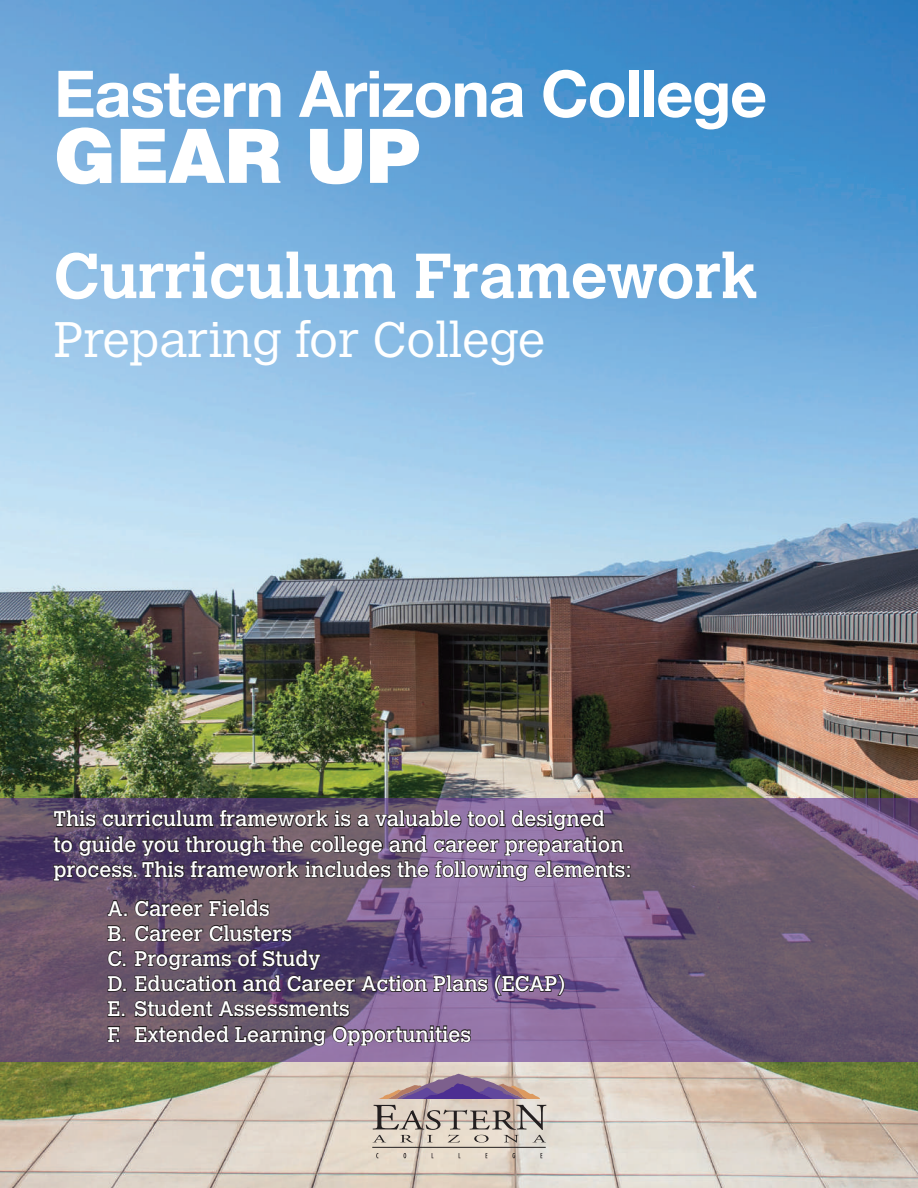
<style>
.page{position:relative;width:918px;height:1188px;background:#fff}
.page>*{position:absolute;margin:0;border:0;box-sizing:border-box;transform-origin:0 0}
.t1{font:900 75px "Helvetica LT Std";letter-spacing:-.02em;color:#fff}
.t2{font:700 64.5px "Helvetica Neue";letter-spacing:-.02em;color:#fff}
.t3{font:700 63px "Calvert MT Std";color:#fff}
.t4{font:300 49.5px "Calvert MT Std";color:#fff}
.t5{font:21px/25.2px "Calvert MT Std";color:#fff}
</style>
<div class="page">
<img style="left:0;top:0;width:918px;height:1188px">
<svg style="left:0;top:798px;width:918px;height:264px;background:#725c7a"></svg>
<svg style="left:52px;top:809px;width:578px;height:73px;background:#56465e"></svg>
<svg style="left:107px;top:898px;width:21px;height:19px"></svg>
<svg style="left:134px;top:898px;width:136px;height:19px;background:#4e404a"></svg>
<svg style="left:107px;top:924px;width:19px;height:18px"></svg>
<svg style="left:134px;top:924px;width:159px;height:19px;background:#4e404b"></svg>
<svg style="left:107px;top:949px;width:19px;height:19px"></svg>
<svg style="left:107px;top:975px;width:19px;height:18px"></svg>
<svg style="left:107px;top:1000px;width:18px;height:18px"></svg>
<svg style="left:134px;top:949px;width:432px;height:69px;background:#5a4868"></svg>
<svg style="left:107px;top:1025px;width:14px;height:18px"></svg>
<svg style="left:134px;top:1024px;width:338px;height:23px;background:#5a4a5f"></svg>
<hr style="left:372px;top:1147px;width:174px;height:1px;background:#231f20">
<svg style="left:373px;top:1105px;width:173px;height:38px;background:#bfb5aa"></svg>
<svg style="left:378px;top:1074px;width:162px;height:25px;background:#a3899f"></svg>
<h2 class="t2" style="left:54px;top:43px;width:715px">Eastern Arizona College</h2>
<h1 class="t1" style="left:54px;top:107px;width:367px">GEAR UP</h1>
<h3 class="t3" style="left:54px;top:236px;width:706px">Curriculum Framework</h3>
<h3 class="t4" style="left:54px;top:312px;width:493px">Preparing for College</h3>
<p class="t5" style="left:53px;top:807px;width:579px">This curriculum framework is a valuable tool designed<br>to guide you through the college and career preparation process. This framework includes the following elements:</p>
<p class="t5" style="left:107px;top:896px;width:459px">A. Career Fields<br>B. Career Clusters<br>C. Programs of Study<br>D. Education and Career Action Plans (ECAP)<br>E. Student Assessments<br>F. Extended Learning Opportunities</p>
</div>
